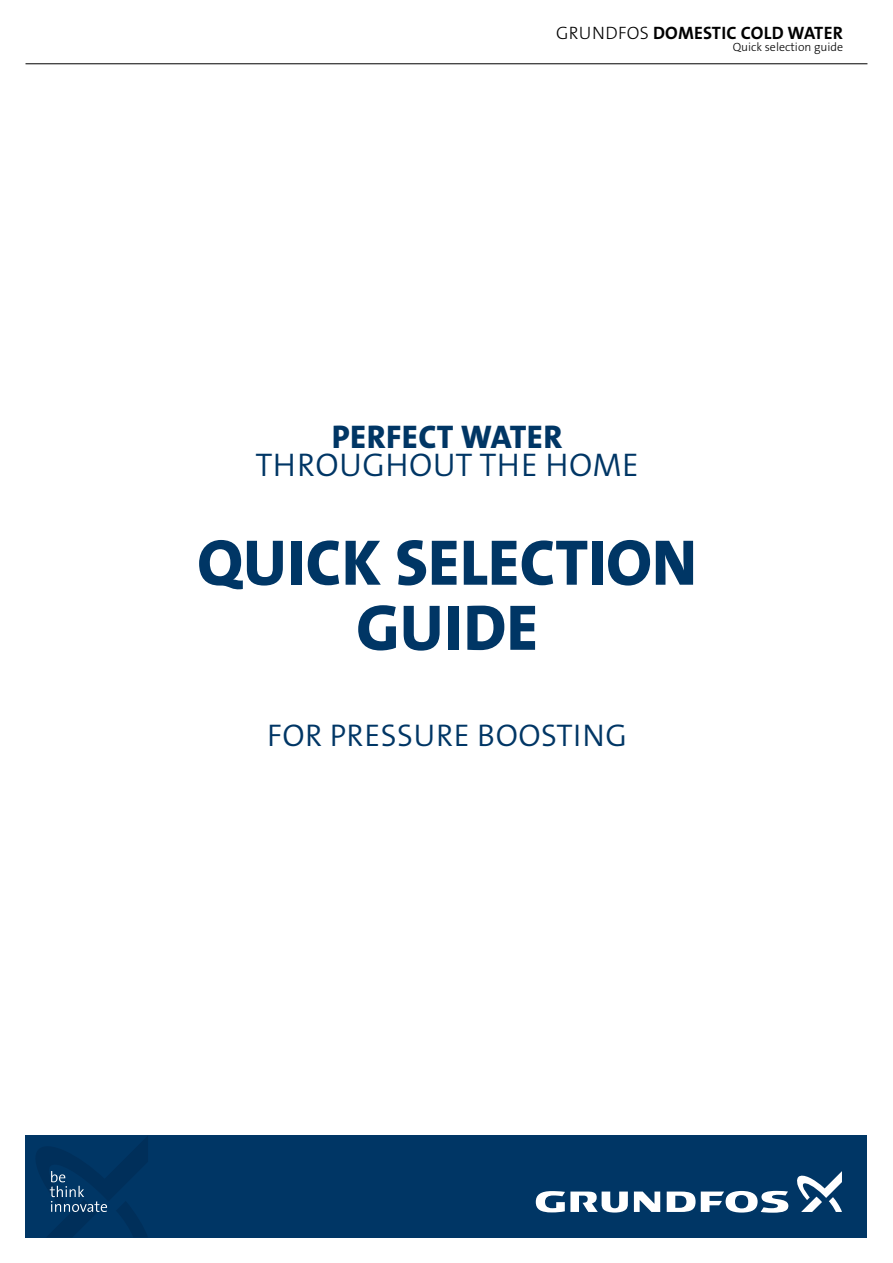
<style>
.page{position:relative;width:893px;height:1263px;background:#fff}
.page>*{position:absolute;margin:0;border:0;box-sizing:border-box;transform-origin:0 0}
.t1{font:65.1px/65.1px "Grundfos The Sans V2 OT 8 XB";color:#003665;text-align:center}
.t2{font:33px "Grundfos The Sans V2 OT 4 SL";letter-spacing:.015em;color:#003665}
.t3{font:33px "Grundfos The Sans V2 OT 8 XB";letter-spacing:.015em;color:#003665}
.t4{font:31.5px "Grundfos The Sans V2 OT 4 SL";letter-spacing:.015em;color:#003665}
.t5{font:18px "Grundfos The Sans V2 OT 7 B";letter-spacing:.015em;color:#000}
.t6{font:12px "Grundfos The Sans V2 OT 3 L";color:#000}
.s1{font-family:"Grundfos The Sans V2 OT 3 L"}
</style>
<div class="page">
<div style="left:26px;top:1135px;width:841px;height:102px;background:#003665"></div>
<svg style="left:634px;top:1191px;width:26px;height:21px"></svg>
<svg style="left:536px;top:1191px;width:92px;height:21px"></svg>
<svg style="left:667px;top:1191px;width:121px;height:22px"></svg>
<svg style="left:797px;top:1171px;width:45px;height:41px"></svg>
<svg style="left:36px;top:1136px;width:112px;height:101px"></svg>
<hr style="left:26px;top:63px;width:841px;height:1px;background:#000">
<p class="t5" style="left:556px;top:21px;width:288px"><span class="s1">GRUNDFOS</span> DOMESTIC COLD WATER</p>
<p class="t6" style="left:733px;top:39px;width:112px">Quick selection guide</p>
<h2 class="t3" style="left:332px;top:415px;width:232px">PERFECT WATER</h2>
<h2 class="t2" style="left:255px;top:443px;width:385px">THROUGHOUT THE HOME</h2>
<h1 class="t1" style="left:197px;top:531px;width:501px">QUICK SELECTION<br>GUIDE</h1>
<h3 class="t4" style="left:267px;top:715px;width:361px">FOR PRESSURE BOOSTING</h3>
</div>
